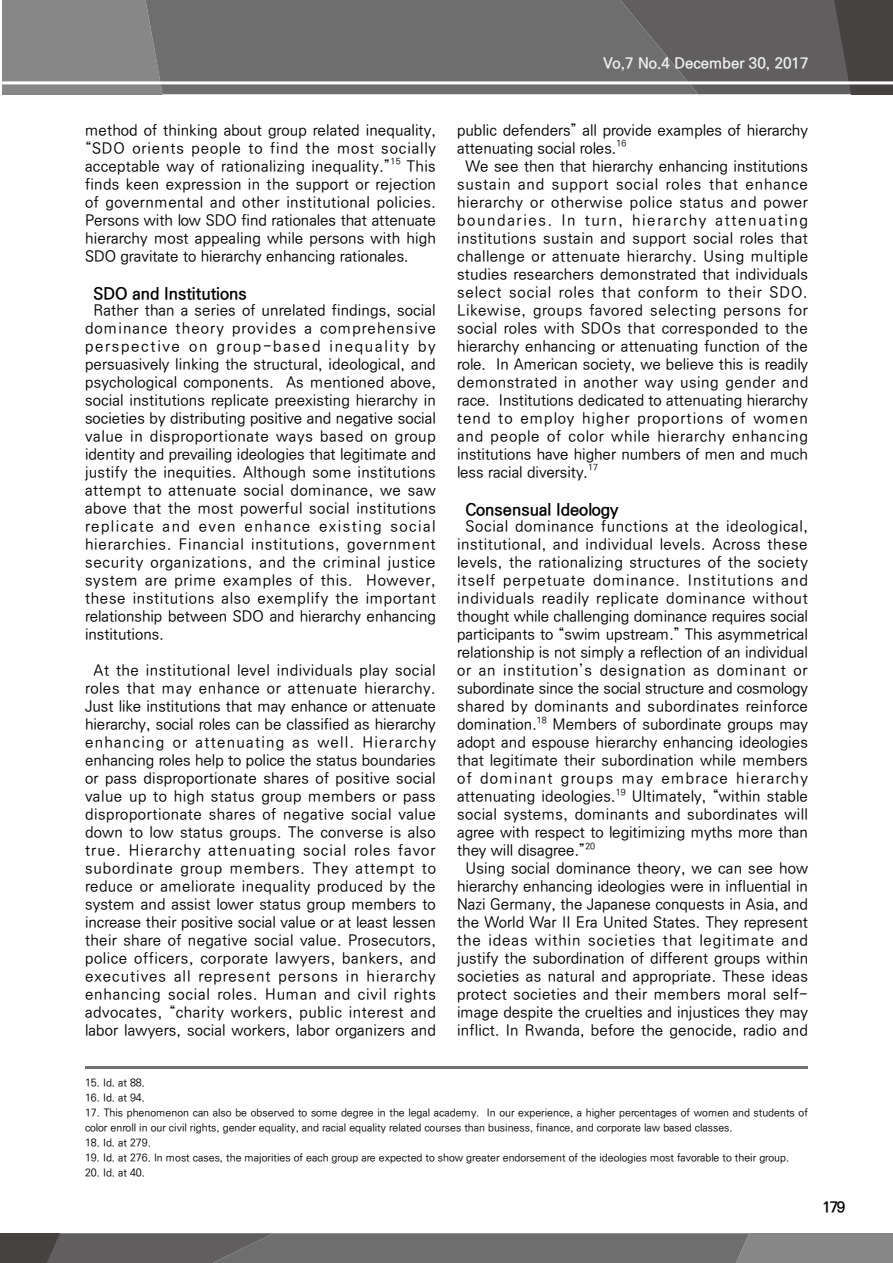
<style>
.page{position:relative;width:893px;height:1263px;background:#fff}
.page>*{position:absolute;margin:0;border:0;box-sizing:border-box;transform-origin:0 0}
.t1{font:700 16.5px "Ko Pub Dotum";color:#000}
.t2{font:500 15px/18px "Ko Pub Dotum";letter-spacing:.015em;color:#000;text-align:justify}
.t3{font:700 15px "Ko Pub Dotum";color:#efefef}
.t4{font:700 15px "Ko Pub Dotum";color:#000}
.t5{font:500 10.5px/15px "Ko Pub Dotum";color:#000}
.t6{font:500 8.7px "Ko Pub Dotum";color:#000}
</style>
<div class="page">
<div style="left:2px;top:0;width:144px;height:94px;background:#878787"></div>
<div style="left:146px;top:0;width:474px;height:94px;background:#6f6e6e"></div>
<svg style="left:620px;top:0;width:273px;height:94px;background:#5e5c5c"></svg>
<hr style="left:0;top:81px;width:893px;height:3px;background:#fff">
<svg style="left:0;top:1233px;width:893px;height:30px;background:#6e6d6d"></svg>
<hr style="left:85px;top:1066px;width:723px;height:2px;background:#727171">
<p class="t3" style="left:604px;top:56px;width:206px">Vo,7 No.4 December 30, 2017</p>
<p class="t2" style="left:85px;top:122px;width:352px">method of thinking about group related inequality, “SDO orients people to find the most socially acceptable way of rationalizing inequality.”</p>
<p class="t6" style="left:391px;top:157px;width:12px">15</p>
<p class="t2" style="left:85px;top:158px;width:352px;text-indent:322px">This finds keen expression in the support or rejection of governmental and other institutional policies.<br>Persons with low SDO find rationales that attenuate hierarchy most appealing while persons with high SDO gravitate to hierarchy enhancing rationales.</p>
<p class="t1" style="left:94px;top:285px;width:155px">SDO and Institutions</p>
<p class="t2" style="left:85px;top:302px;width:352px;text-indent:9px">Rather than a series of unrelated findings, social dominance theory provides a comprehensive perspective on group-based inequality by persuasively linking the structural, ideological, and psychological components. As mentioned above, social institutions replicate preexisting hierarchy in societies by distributing positive and negative social value in disproportionate ways based on group identity and prevailing ideologies that legitimate and justify the inequities. Although some institutions attempt to attenuate social dominance, we saw above that the most powerful social institutions replicate and even enhance existing social hierarchies. Financial institutions, government security organizations, and the criminal justice system are prime examples of this. However, these institutions also exemplify the important relationship between SDO and hierarchy enhancing institutions.</p>
<p class="t2" style="left:85px;top:662px;width:352px;text-align:center">At the institutional level individuals play social roles that may enhance or attenuate hierarchy.<br>Just like institutions that may enhance or attenuate hierarchy, social roles can be classified as hierarchy enhancing or attenuating as well. Hierarchy enhancing roles help to police the status boundaries or pass disproportionate shares of positive social value up to high status group members or pass disproportionate shares of negative social value down to low status groups. The converse is also true. Hierarchy attenuating social roles favor subordinate group members. They attempt to reduce or ameliorate inequality produced by the system and assist lower status group members to increase their positive social value or at least lessen their share of negative social value. Prosecutors, police officers, corporate lawyers, bankers, and executives all represent persons in hierarchy enhancing social roles. Human and civil rights advocates, “charity workers, public interest and labor lawyers, social workers, labor organizers and</p>
<p class="t2" style="left:457px;top:122px;width:352px">public defenders” all provide examples of hierarchy attenuating social roles.</p>
<p class="t6" style="left:616px;top:139px;width:11px">16</p>
<p class="t2" style="left:457px;top:158px;width:352px;text-indent:9px">We see then that hierarchy enhancing institutions sustain and support social roles that enhance hierarchy or otherwise police status and power boundaries. In turn, hierarchy attenuating institutions sustain and support social roles that challenge or attenuate hierarchy. Using multiple studies researchers demonstrated that individuals select social roles that conform to their SDO.<br>Likewise, groups favored selecting persons for social roles with SDOs that corresponded to the hierarchy enhancing or attenuating function of the role. In American society, we believe this is readily demonstrated in another way using gender and race. Institutions dedicated to attenuating hierarchy tend to employ higher proportions of women and people of color while hierarchy enhancing institutions have higher numbers of men and much less racial diversity.</p>
<p class="t6" style="left:588px;top:463px;width:11px">17</p>
<p class="t1" style="left:466px;top:501px;width:154px">Consensual Ideology</p>
<p class="t2" style="left:457px;top:518px;width:352px;text-indent:9px">Social dominance functions at the ideological, institutional, and individual levels. Across these levels, the rationalizing structures of the society itself perpetuate dominance. Institutions and individuals readily replicate dominance without thought while challenging dominance requires social participants to “swim upstream.” This asymmetrical relationship is not simply a reflection of an individual or an institution’s designation as dominant or subordinate since the social structure and cosmology shared by dominants and subordinates reinforce domination.</p>
<p class="t6" style="left:537px;top:715px;width:11px">18</p>
<p class="t2" style="left:457px;top:716px;width:352px;text-indent:96px">Members of subordinate groups may adopt and espouse hierarchy enhancing ideologies that legitimate their subordination while members of dominant groups may embrace hierarchy attenuating ideologies.</p>
<p class="t6" style="left:616px;top:787px;width:11px">19</p>
<p class="t2" style="left:457px;top:788px;width:352px;text-indent:175px">Ultimately, “within stable social systems, dominants and subordinates will agree with respect to legitimizing myths more than they will disagree.”</p>
<p class="t6" style="left:585px;top:841px;width:11px">20</p>
<p class="t2" style="left:457px;top:860px;width:352px;text-align:center">Using social dominance theory, we can see how hierarchy enhancing ideologies were in influential in Nazi Germany, the Japanese conquests in Asia, and the World War II Era United States. They represent the ideas within societies that legitimate and justify the subordination of different groups within societies as natural and appropriate. These ideas protect societies and their members moral self&shy;image despite the cruelties and injustices they may inflict. In Rwanda, before the genocide, radio and</p>
<p class="t5" style="left:85px;top:1075px;width:61px">15. Id. at 88.</p>
<p class="t5" style="left:85px;top:1090px;width:61px">16. Id. at 94.</p>
<p class="t5" style="left:85px;top:1105px;width:724px">17. This phenomenon can also be observed to some degree in the legal academy. In our experience, a higher percentages of women and students of color enroll in our civil rights, gender equality, and racial equality related courses than business, finance, and corporate law based classes.</p>
<p class="t5" style="left:85px;top:1135px;width:67px">18. Id. at 279.</p>
<p class="t5" style="left:85px;top:1150px;width:706px">19. Id. at 276. In most cases, the majorities of each group are expected to show greater endorsement of the ideologies most favorable to their group.</p>
<p class="t5" style="left:85px;top:1165px;width:61px">20. Id. at 40.</p>
<p class="t4" style="left:823px;top:1199px;width:24px">179</p>
</div>
